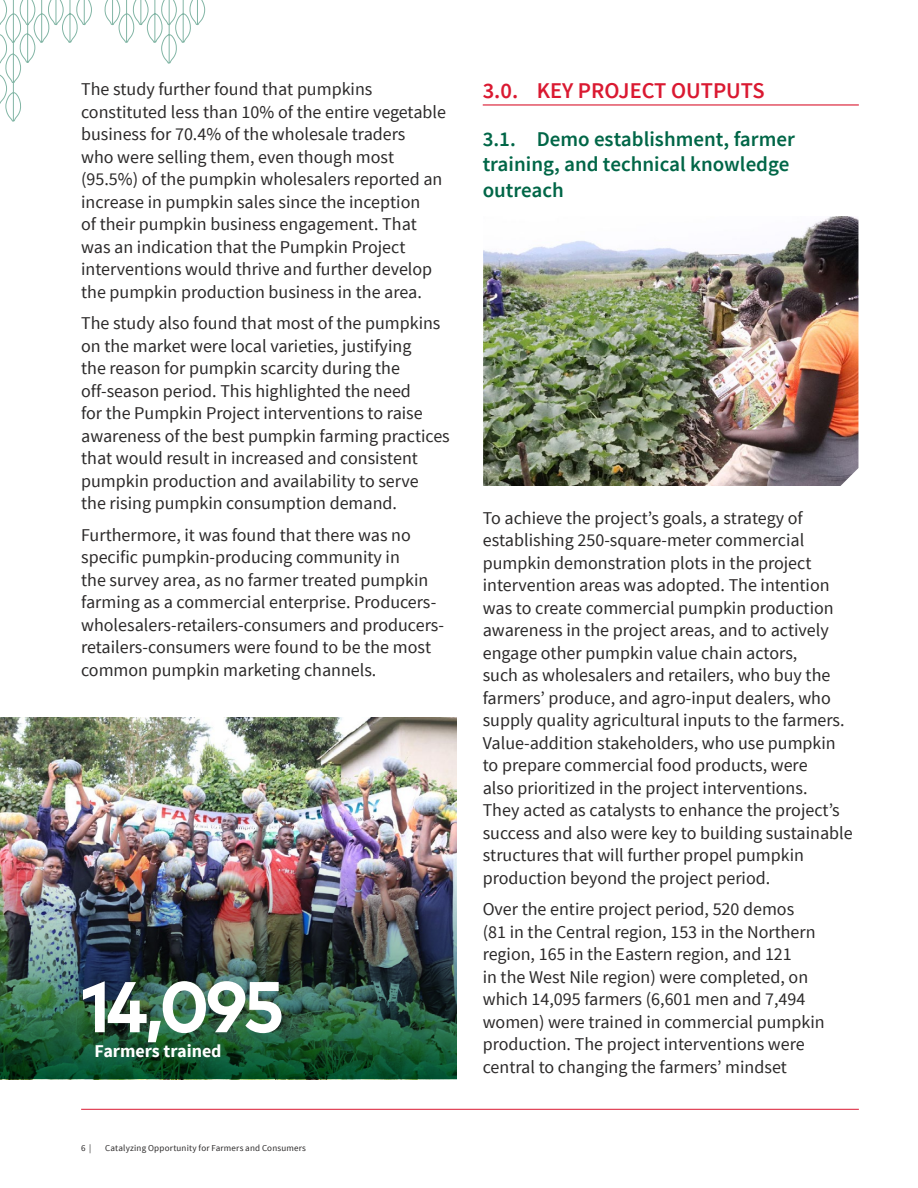
<style>
.page{position:relative;width:918px;height:1188px;background:#fff}
.page>*{position:absolute;margin:0;border:0;box-sizing:border-box;transform-origin:0 0}
.t1{font:700 71.7px "Mark Pro";color:#fff}
.t2{font:600 22.5px "Source Sans Pro";color:#da1931}
.t3{font:600 21px/25.2px "Source Sans Pro";color:#006647}
.t4{font:18px/22.5px "Source Sans Pro";color:#2b2929}
.t5{font:700 18px "Source Sans Pro";color:#fff}
.t6{font:9px "Source Sans Pro";letter-spacing:.02em;color:#2b2929}
</style>
<div class="page">
<hr style="left:81px;top:1109px;width:778px;height:1px;background:#da1931">
<svg style="left:0;top:0;width:205px;height:122px"></svg>
<hr style="left:483px;top:104px;width:376px;height:2px;background:#da1931">
<img style="left:483px;top:216px;width:375px;height:270px">
<img style="left:0;top:717px;width:457px;height:142px">
<img style="left:0;top:859px;width:457px;height:220px">
<p class="t4" style="left:81px;top:78px;width:366px">The study further found that pumpkins constituted less than 10% of the entire vegetable business for 70.4% of the wholesale traders<br>who were selling them, even though most (95.5%) of the pumpkin wholesalers reported an increase in pumpkin sales since the inception<br>of their pumpkin business engagement. That was an indication that the Pumpkin Project interventions would thrive and further develop the pumpkin production business in the area.</p>
<p class="t4" style="left:81px;top:312px;width:370px">The study also found that most of the pumpkins on the market were local varieties, justifying<br>the reason for pumpkin scarcity during the off-season period. This highlighted the need<br>for the Pumpkin Project interventions to raise awareness of the best pumpkin farming practices that would result in increased and consistent pumpkin production and availability to serve<br>the rising pumpkin consumption demand.</p>
<p class="t4" style="left:81px;top:524px;width:364px">Furthermore, it was found that there was no specific pumpkin-producing community in<br>the survey area, as no farmer treated pumpkin farming as a commercial enterprise. Producers&shy;wholesalers-retailers-consumers and producers&shy;retailers-consumers were found to be the most common pumpkin marketing channels.</p>
<h1 class="t1" style="left:81px;top:952px;width:205px">14,095</h1>
<p class="t5" style="left:95px;top:1040px;width:129px">Farmers trained</p>
<p class="t6" style="left:81px;top:1143px;width:12px">6 |</p>
<p class="t6" style="left:105px;top:1143px;width:202px">Catalyzing Opportunity for Farmers and Consumers</p>
<p class="t2" style="left:483px;top:77px;width:283px">3.0. KEY PROJECT OUTPUTS</p>
<p class="t3" style="left:483px;top:127px;width:314px">3.1. Demo establishment, farmer training, and technical knowledge outreach</p>
<p class="t4" style="left:483px;top:507px;width:372px">To achieve the project’s goals, a strategy of establishing 250-square-meter commercial pumpkin demonstration plots in the project intervention areas was adopted. The intention was to create commercial pumpkin production awareness in the project areas, and to actively engage other pumpkin value chain actors,<br>such as wholesalers and retailers, who buy the farmers’ produce, and agro-input dealers, who supply quality agricultural inputs to the farmers.<br>Value-addition stakeholders, who use pumpkin to prepare commercial food products, were<br>also prioritized in the project interventions.<br>They acted as catalysts to enhance the project’s success and also were key to building sustainable structures that will further propel pumpkin production beyond the project period.</p>
<p class="t4" style="left:483px;top:898px;width:344px">Over the entire project period, 520 demos<br>(81 in the Central region, 153 in the Northern region, 165 in the Eastern region, and 121<br>in the West Nile region) were completed, on which 14,095 farmers (6,601 men and 7,494 women) were trained in commercial pumpkin production. The project interventions were central to changing the farmers’ mindset</p>
</div>
